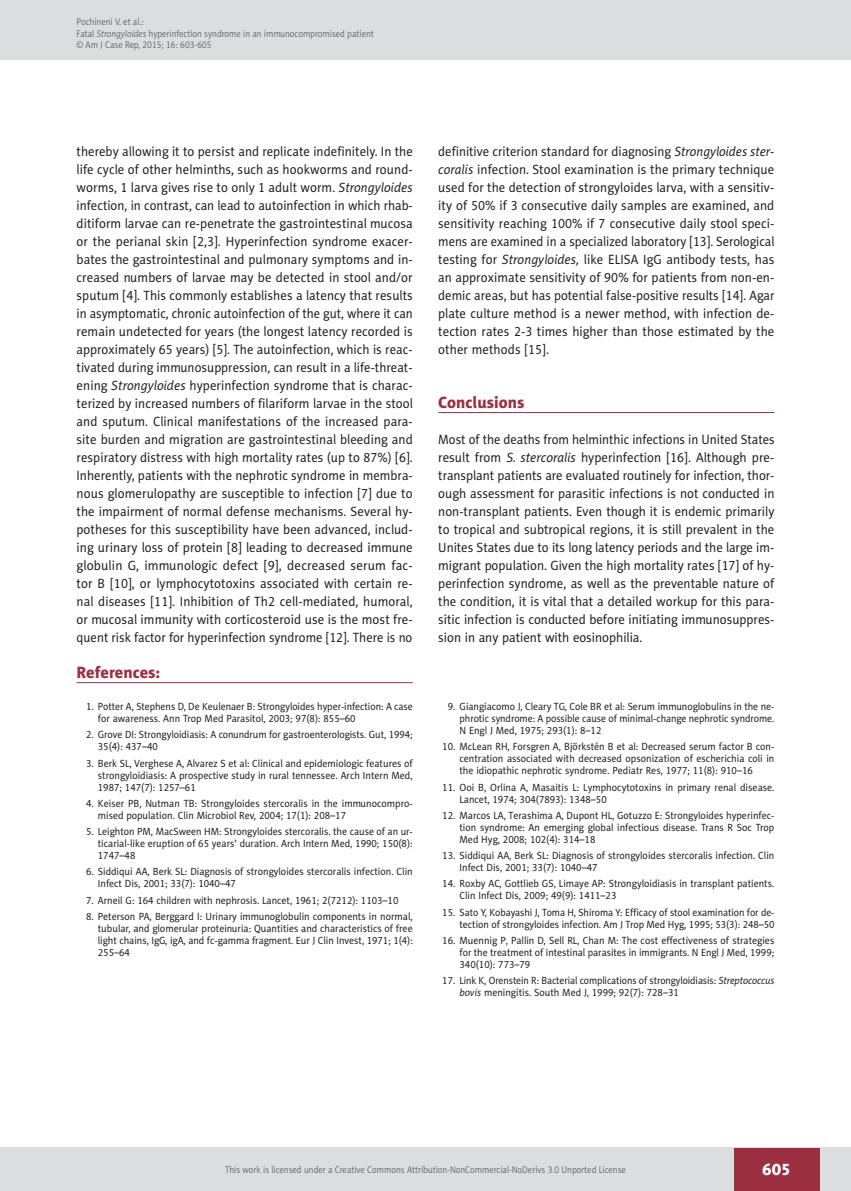
<style>
.page{position:relative;width:851px;height:1191px;background:#fff}
.page>*{position:absolute;margin:0;border:0;box-sizing:border-box;transform-origin:0 0}
.AJCR_Headline_1{font:16.5px "Naomi Sans EFN Heavy";color:#9d2f42}
.AJCR_Referencje_Tytu{font:16.5px "Naomi Sans EFN Heavy";color:#9d2f42}
.t1{font:16.5px "Naomi Sans EFN Heavy";color:#fff}
.AJCR_Body{font:13.5px/18px "Naomi Sans EFN";color:#231f20;text-align:justify;scale:.95 1}
.AJCR_Body-2{font:13.5px/18px "Naomi Sans EFN";color:#231f20;text-align:justify;scale:.94 1}
.AJCR_Referencje_punk{font:10.5px/12px "Naomi Sans EFN";color:#231f20;text-align:justify;scale:.95 1}
.AJCR_Referencje_punk-2{font:10.5px/12px "Naomi Sans EFN";color:#231f20;text-align:right;scale:.93 1}
.AJCR_Referencje_punk-3{font:10.5px/12px "Naomi Sans EFN";color:#231f20;scale:.94 1}
.AJCR_pagina_zywa{font:9.75px/11.2px "Naomi Sans EFN Light";color:#57585a;scale:.9 1}
.AJCR_pagina_sygnatur{font:9.75px "Naomi Sans EFN Light";color:#57585a;scale:.9 1}
.s1{font-style:italic}
</style>
<div class="page">
<hr style="left:438px;top:412px;width:336px;height:1px;background:#9d2f42">
<hr style="left:77px;top:682px;width:335px;height:1px;background:#9d2f42">
<div style="left:0;top:1148px;width:850px;height:43px;background:#dcdddf"></div>
<div style="left:733px;top:1147px;width:86px;height:43px;background:#9d2f42"></div>
<div style="left:0;top:0;width:850px;height:60px;background:#dcdddf"></div>
<p class="AJCR_pagina_zywa" style="left:77px;top:16px;width:332px">Pochineni V. et al.:<br>Fatal <span class="s1">Strongyloides</span> hyperinfection syndrome in an immunocompromised patient</p>
<p class="AJCR_pagina_sygnatur" style="left:77px;top:39px;width:152px">© Am J Case Rep, 2015; 16: 603-605</p>
<p class="AJCR_Body" style="left:77px;top:142px;width:355px">thereby allowing it to persist and replicate indefinitely. In the life cycle of other helminths, such as hookworms and round&shy;worms, 1 larva gives rise to only 1 adult worm. <span class="s1">Strongyloides </span>infection, in contrast, can lead to autoinfection in which rhab&shy;ditiform larvae can re-penetrate the gastrointestinal mucosa or the perianal skin [2,3]. Hyperinfection syndrome exacer&shy;bates the gastrointestinal and pulmonary symptoms and in&shy;creased numbers of larvae may be detected in stool and/or sputum [4]. This commonly establishes a latency that results in asymptomatic, chronic autoinfection of the gut, where it can remain undetected for years (the longest latency recorded is approximately 65 years) [5]. The autoinfection, which is reac&shy;tivated during immunosuppression, can result in a life-threat&shy;ening <span class="s1">Strongyloides</span> hyperinfection syndrome that is charac&shy;terized by increased numbers of filariform larvae in the stool and sputum. Clinical manifestations of the increased para&shy;site burden and migration are gastrointestinal bleeding and respiratory distress with high mortality rates (up to 87%) [6].<br>Inherently, patients with the nephrotic syndrome in membra&shy;nous glomerulopathy are susceptible to infection [7] due to the impairment of normal defense mechanisms. Several hy&shy;potheses for this susceptibility have been advanced, includ&shy;ing urinary loss of protein [8] leading to decreased immune globulin G, immunologic defect [9], decreased serum fac&shy;tor B [10], or lymphocytotoxins associated with certain re&shy;nal diseases [11]. Inhibition of Th2 cell-mediated, humoral, or mucosal immunity with corticosteroid use is the most fre&shy;quent risk factor for hyperinfection syndrome [12]. There is no</p>
<p class="AJCR_Body-2" style="left:438px;top:142px;width:359px">definitive criterion standard for diagnosing <span class="s1">Strongyloides ster&shy;coralis</span> infection. Stool examination is the primary technique used for the detection of strongyloides larva, with a sensitiv&shy;ity of 50% if 3 consecutive daily samples are examined, and sensitivity reaching 100% if 7 consecutive daily stool speci&shy;mens are examined in a specialized laboratory [13]. Serological testing for <span class="s1">Strongyloides,</span> like ELISA IgG antibody tests, has an approximate sensitivity of 90% for patients from non-en&shy;demic areas, but has potential false-positive results [14]. Agar plate culture method is a newer method, with infection de&shy;tection rates 2-3 times higher than those estimated by the other methods [15].</p>
<p class="AJCR_Headline_1" style="left:438px;top:392px;width:88px">Conclusions</p>
<p class="AJCR_Body-2" style="left:438px;top:430px;width:359px">Most of the deaths from helminthic infections in United States result from <span class="s1">S. stercoralis</span> hyperinfection [16]. Although pre&shy;transplant patients are evaluated routinely for infection, thor&shy;ough assessment for parasitic infections is not conducted in non-transplant patients. Even though it is endemic primarily to tropical and subtropical regions, it is still prevalent in the Unites States due to its long latency periods and the large im&shy;migrant population. Given the high mortality rates [17] of hy&shy;perinfection syndrome, as well as the preventable nature of the condition, it is vital that a detailed workup for this para&shy;sitic infection is conducted before initiating immunosuppres&shy;sion in any patient with eosinophilia.</p>
<p class="AJCR_Referencje_Tytu" style="left:77px;top:662px;width:85px">References:</p>
<p class="AJCR_Referencje_punk-3" style="left:98px;top:700px;width:336px;text-indent:-12px">1. Potter A, Stephens D, De Keulenaer B: Strongyloides hyper-infection: A case for awareness. Ann Trop Med Parasitol, 2003; 97(8): 855–60</p>
<p class="AJCR_Referencje_punk-3" style="left:98px;top:729px;width:336px;text-indent:-12px">2. Grove DI: Strongyloidiasis: A conundrum for gastroenterologists. Gut, 1994;<br>35(4): 437–40</p>
<p class="AJCR_Referencje_punk" style="left:98px;top:757px;width:333px;text-indent:-12px">3. Berk SL, Verghese A, Alvarez S et al: Clinical and epidemiologic features of strongyloidiasis: A prospective study in rural tennessee. Arch Intern Med, 1987; 147(7): 1257–61</p>
<p class="AJCR_Referencje_punk" style="left:98px;top:797px;width:333px;text-indent:-12px">4. Keiser PB, Nutman TB: Strongyloides stercoralis in the immunocompro&shy;mised population. Clin Microbiol Rev, 2004; 17(1): 208–17</p>
<p class="AJCR_Referencje_punk" style="left:98px;top:825px;width:333px;text-indent:-12px">5. Leighton PM, MacSween HM: Strongyloides stercoralis. the cause of an ur&shy;ticarial-like eruption of 65 years’ duration. Arch Intern Med, 1990; 150(8):<br>1747–48</p>
<p class="AJCR_Referencje_punk" style="left:98px;top:866px;width:333px;text-indent:-12px">6. Siddiqui AA, Berk SL: Diagnosis of strongyloides stercoralis infection. Clin<br>Infect Dis, 2001; 33(7): 1040–47</p>
<p class="AJCR_Referencje_punk" style="left:86px;top:894px;width:330px">7. Arneil G: 164 children with nephrosis. Lancet, 1961; 2(7212): 1103–10</p>
<p class="AJCR_Referencje_punk" style="left:98px;top:910px;width:333px;text-indent:-12px">8. Peterson PA, Berggard I: Urinary immunoglobulin components in normal, tubular, and glomerular proteinuria: Quantities and characteristics of free light chains, IgG, igA, and fc-gamma fragment. Eur J Clin Invest, 1971; 1(4):<br>255–64</p>
<p class="AJCR_Referencje_punk" style="left:459px;top:700px;width:333px;text-indent:-12px">9. Giangiacomo J, Cleary TG, Cole BR et al: Serum immunoglobulins in the ne&shy;phrotic syndrome: A possible cause of minimal-change nephrotic syndrome.<br>N Engl J Med, 1975; 293(1): 8–12</p>
<p class="AJCR_Referencje_punk" style="left:459px;top:741px;width:333px;text-indent:-17px">10. McLean RH, Forsgren A, Björkstén B et al: Decreased serum factor B con&shy;centration associated with decreased opsonization of escherichia coli in the idiopathic nephrotic syndrome. Pediatr Res, 1977; 11(8): 910–16</p>
<p class="AJCR_Referencje_punk" style="left:459px;top:781px;width:333px;text-indent:-17px">11. Ooi B, Orlina A, Masaitis L: Lymphocytotoxins in primary renal disease.<br>Lancet, 1974; 304(7893): 1348–50</p>
<p class="AJCR_Referencje_punk" style="left:459px;top:809px;width:333px;text-indent:-17px">12. Marcos LA, Terashima A, Dupont HL, Gotuzzo E: Strongyloides hyperinfec&shy;tion syndrome: An emerging global infectious disease. Trans R Soc Trop Med Hyg, 2008; 102(4): 314–18</p>
<p class="AJCR_Referencje_punk" style="left:459px;top:849px;width:333px;text-indent:-17px">13. Siddiqui AA, Berk SL: Diagnosis of strongyloides stercoralis infection. Clin<br>Infect Dis, 2001; 33(7): 1040–47</p>
<p class="AJCR_Referencje_punk" style="left:459px;top:878px;width:333px;text-indent:-17px">14. Roxby AC, Gottlieb GS, Limaye AP: Strongyloidiasis in transplant patients.<br>Clin Infect Dis, 2009; 49(9): 1411–23</p>
<p class="AJCR_Referencje_punk-2" style="left:442px;top:906px;width:359px">15. Sato Y, Kobayashi J, Toma H, Shiroma Y: Efficacy of stool examination for de&shy;tection of strongyloides infection. Am J Trop Med Hyg, 1995; 53(3): 248–50</p>
<p class="AJCR_Referencje_punk" style="left:459px;top:934px;width:333px;text-indent:-17px">16. Muennig P, Pallin D, Sell RL, Chan M: The cost effectiveness of strategies for the treatment of intestinal parasites in immigrants. N Engl J Med, 1999; 340(10): 773–79</p>
<p class="AJCR_Referencje_punk-2" style="left:459px;top:974px;width:340px;text-align:left;text-indent:-17px">17. Link K, Orenstein R: Bacterial complications of strongyloidiasis: <span class="s1">Streptococcus bovis</span> meningitis. South Med J, 1999; 92(7): 728–31</p>
<p class="AJCR_pagina_zywa" style="left:225px;top:1164px;width:447px">This work is licensed under a Creative Commons Attribution-NonCommercial-NoDerivs 3.0 Unported License</p>
<p class="t1" style="left:762px;top:1159px;width:30px">605</p>
</div>
